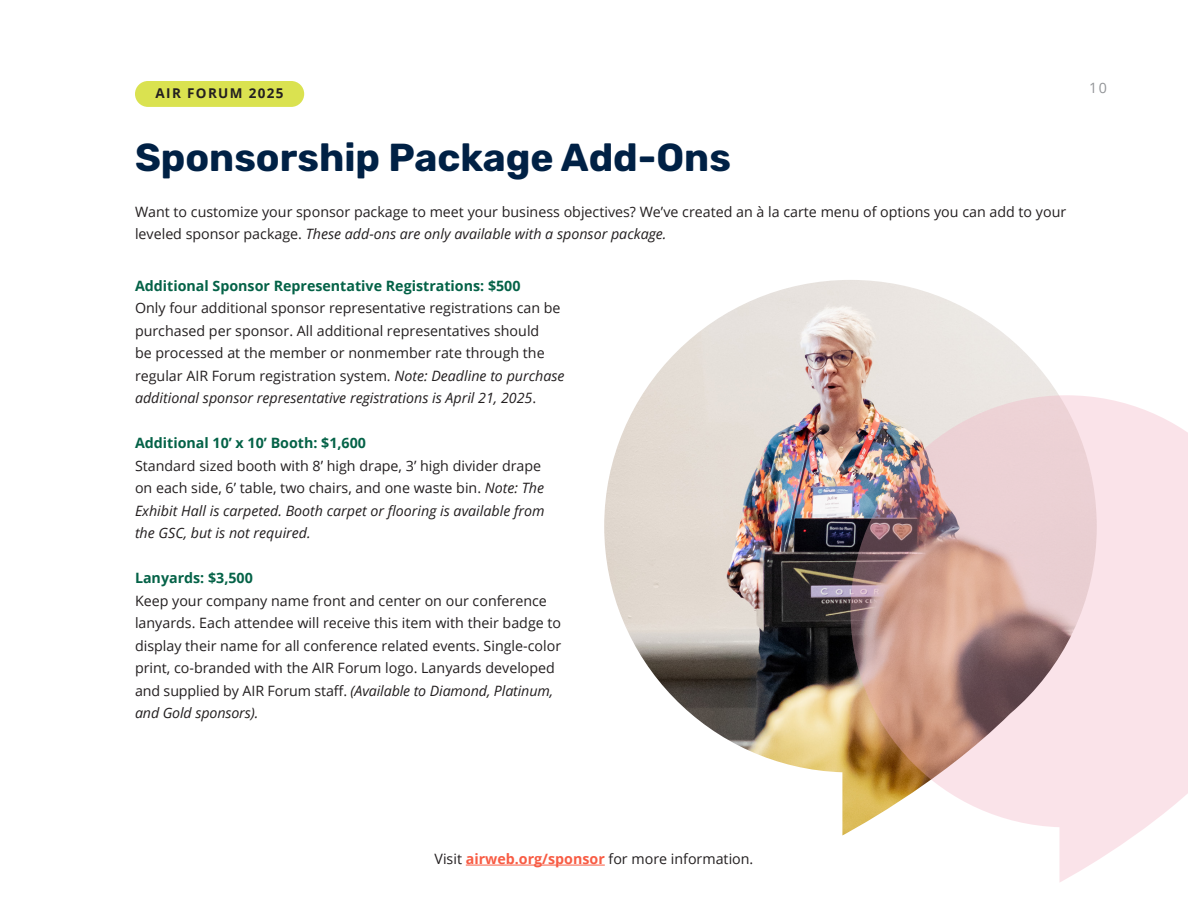
<style>
.page{position:relative;width:1188px;height:918px;background:#fff}
.page>*{position:absolute;margin:0;border:0;box-sizing:border-box;transform-origin:0 0}
.Headline{font:700 39px "Rubik";color:#002145}
.Body{font:14.25px/22.5px "Open Sans";color:#231f20}
.Body-2{font:700 14.25px "Open Sans";color:#046247}
.t1{font:14.25px "Open Sans";color:#939598}
.t2{font:700 13.5px "Open Sans";letter-spacing:.1em;color:#231f20}
.s1{font-style:italic}
.s2{font-weight:700;color:#f85c44}
</style>
<div class="page">
<hr style="left:466px;top:865px;width:139px;height:1px;background:#f85c44">
<div style="left:135px;top:81px;width:169px;height:26px;background:#dae250;border-radius:13px"></div>
<img style="left:604px;top:280px;width:455px;height:555px">
<svg style="left:850px;top:395px;width:338px;height:487px;background:#dfc6c3"></svg>
<p class="t2" style="left:156px;top:84px;width:130px">AIR FORUM 2025</p>
<p class="Headline" style="left:135px;top:135px;width:597px">Sponsorship Package Add-Ons</p>
<p class="Body" style="left:135px;top:200px;width:933px">Want to customize your sponsor package to meet your business objectives? We’ve created an à la carte menu of options you can add to your leveled sponsor package. <span class="s1">These add-ons are only available with a sponsor package.</span></p>
<p class="Body-2" style="left:135px;top:276px;width:387px">Additional Sponsor Representative Registrations: $500</p>
<p class="Body" style="left:135px;top:297px;width:427px">Only four additional sponsor representative registrations can be purchased per sponsor. All additional representatives should</p>
<p class="Body" style="left:135px;top:342px;width:431px">be processed at the member or nonmember rate through the regular AIR Forum registration system. <span class="s1">Note: Deadline to purchase additional sponsor representative registrations is April 21, 2025</span>.</p>
<p class="Body-2" style="left:135px;top:433px;width:233px">Additional 10’ x 10’ Booth: $1,600</p>
<p class="Body" style="left:135px;top:454px;width:411px">Standard sized booth with 8’ high drape, 3’ high divider drape on each side, 6’ table, two chairs, and one waste bin. <span class="s1">Note: The Exhibit Hall is carpeted. Booth carpet or flooring is available from the GSC, but is not required.</span></p>
<p class="Body-2" style="left:135px;top:568px;width:119px">Lanyards: $3,500</p>
<p class="Body" style="left:135px;top:589px;width:428px">Keep your company name front and center on our conference lanyards. Each attendee will receive this item with their badge to display their name for all conference related events. Single-color print, co-branded with the AIR Forum logo. Lanyards developed and supplied by AIR Forum staff. <span class="s1">(Available to Diamond, Platinum, and Gold sponsors).</span></p>
<p class="t1" style="left:1089px;top:78px;width:19px">10</p>
<p class="Body" style="left:435px;top:847px;width:320px">Visit <span class="s2">airweb.org/sponsor</span> for more information.</p>
</div>
